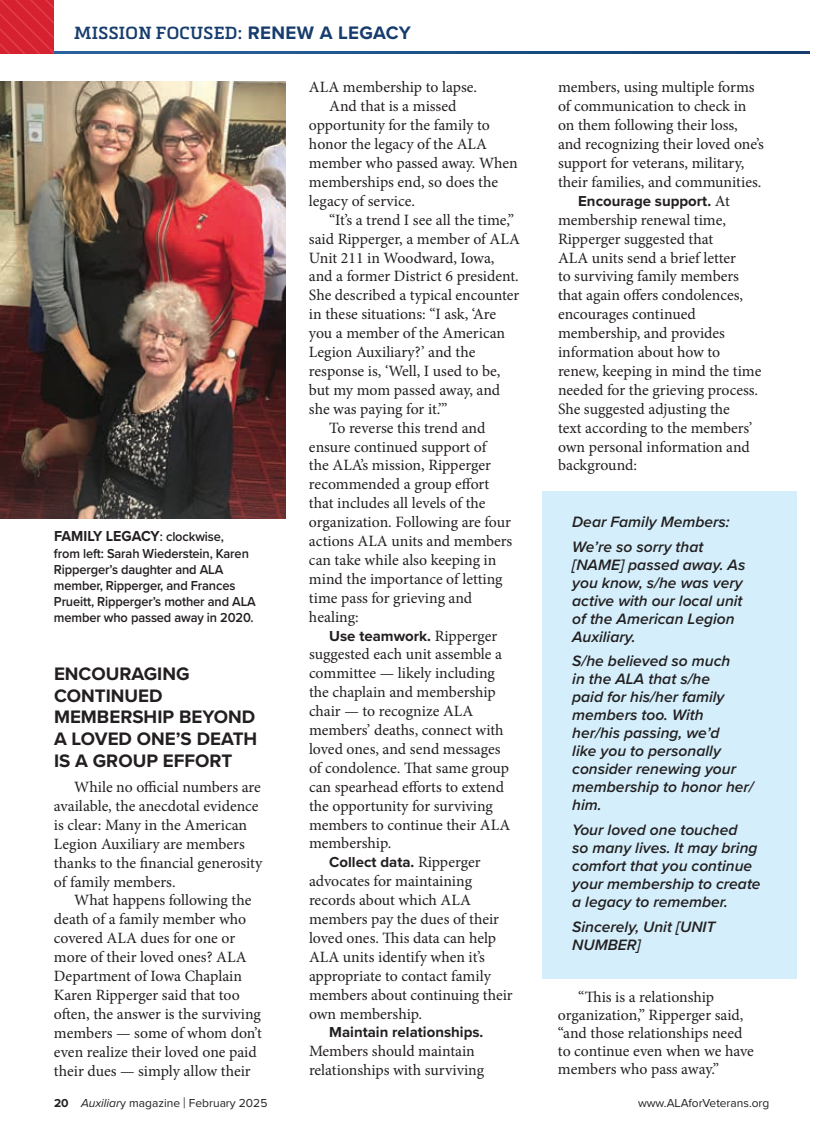
<style>
.page{position:relative;width:837px;height:1134px;background:#fff}
.page>*{position:absolute;margin:0;border:0;box-sizing:border-box;transform-origin:0 0}
.t1{font:700 18.75px/21.8px "Proxima Nova";color:#231f20}
.t2{font:600 17.25px "Metronic Slab Pro";letter-spacing:.02em;color:#163c6d}
.t3{font:15.75px/18.9px "Minion Pro";color:#231f20}
.t4{font:italic 600 15.6px/18px "Proxima Nova";color:#231f20}
.t5{font:700 15px "Proxima Nova";color:#231f20}
.t6{font:700 15px "Proxima Nova";color:#231f20;scale:.95 1}
.t7{font:600 13.5px/16.2px "Proxima Nova";letter-spacing:-.01em;color:#231f20;scale:.95 1}
.t8{font:12px "Proxima Nova";color:#231f20}
.s1{font-family:"Proxima Nova";font-weight:700;font-size:18.75px}
.s2{font-weight:600;font-size:13.5px}
.s3{font-family:"Minion Pro";font-weight:400;font-size:15.75px}
.s4{font-weight:700}
.s5{font-style:italic}
.s6{font-size:15.6px}
</style>
<div class="page">
<svg style="left:0;top:0;width:54px;height:54px;background:#d72434"></svg>
<div style="left:542px;top:491px;width:254px;height:487px;background:#d4effb"></div>
<img style="left:0;top:81px;width:286px;height:437px">
<p class="t2" style="left:74px;top:22px;width:338px">MISSION FOCUSED: <span class="s1">RENEW A LEGACY</span></p>
<p class="t6" style="left:54px;top:525px;width:180px">FAMILY LEGACY<span class="s2">: clockwise,</span></p>
<p class="t7" style="left:54px;top:545px;width:214px">from left: Sarah Wiederstein, Karen Ripperger’s daughter and ALA member, Ripperger, and Frances Prueitt, Ripperger’s mother and ALA member who passed away in 2020.</p>
<p class="t1" style="left:54px;top:662px;width:205px">ENCOURAGING<br>CONTINUED<br>MEMBERSHIP BEYOND<br>A LOVED ONE’S DEATH<br>IS A GROUP EFFORT</p>
<p class="t3" style="left:54px;top:778px;width:210px;text-indent:20px">While no official numbers are available, the anecdotal evidence is clear: Many in the American<br>Legion Auxiliary are members thanks to the financial generosity of family members.</p>
<p class="t3" style="left:54px;top:891px;width:210px;text-indent:20px">What happens following the death of a family member who covered ALA dues for one or more of their loved ones? ALA<br>Department of Iowa Chaplain<br>Karen Ripperger said that too often, the answer is the surviving members — some of whom don’t even realize their loved one paid their dues — simply allow their</p>
<p class="t3" style="left:309px;top:78px;width:170px">ALA membership to lapse.</p>
<p class="t3" style="left:329px;top:97px;width:129px">And that is a missed</p>
<p class="t3" style="left:309px;top:116px;width:182px">opportunity for the family to</p>
<p class="t3" style="left:309px;top:135px;width:180px">honor the legacy of the ALA</p>
<p class="t3" style="left:309px;top:154px;width:210px">member who passed away. When</p>
<p class="t3" style="left:309px;top:173px;width:191px">memberships end, so does the</p>
<p class="t3" style="left:309px;top:191px;width:108px">legacy of service.</p>
<p class="t3" style="left:329px;top:210px;width:186px">“It’s a trend I see all the time,”</p>
<p class="t3" style="left:309px;top:229px;width:212px">said Ripperger, a member of ALA</p>
<p class="t3" style="left:309px;top:248px;width:187px">Unit 211 in Woodward, Iowa,</p>
<p class="t3" style="left:309px;top:267px;width:211px">and a former District 6 president.</p>
<p class="t3" style="left:309px;top:286px;width:212px">She described a typical encounter</p>
<p class="t3" style="left:309px;top:305px;width:189px">in these situations: “I ask, ‘Are</p>
<p class="t3" style="left:309px;top:324px;width:198px">you a member of the American</p>
<p class="t3" style="left:309px;top:343px;width:168px">Legion Auxiliary?’ and the</p>
<p class="t3" style="left:309px;top:362px;width:193px">response is, ‘Well, I used to be,</p>
<p class="t3" style="left:309px;top:380px;width:193px">but my mom passed away, and</p>
<p class="t3" style="left:309px;top:399px;width:140px">she was paying for it.’”</p>
<p class="t3" style="left:329px;top:418px;width:158px">To reverse this trend and</p>
<p class="t3" style="left:309px;top:437px;width:179px">ensure continued support of</p>
<p class="t3" style="left:309px;top:456px;width:183px">the ALA’s mission, Ripperger</p>
<p class="t3" style="left:309px;top:475px;width:182px">recommended a group effort</p>
<p class="t3" style="left:309px;top:494px;width:178px">that includes all levels of the</p>
<p class="t3" style="left:309px;top:513px;width:204px">organization. Following are four</p>
<p class="t3" style="left:309px;top:532px;width:205px">actions ALA units and members</p>
<p class="t3" style="left:309px;top:551px;width:189px">can take while also keeping in</p>
<p class="t3" style="left:309px;top:569px;width:195px">mind the importance of letting</p>
<p class="t3" style="left:309px;top:588px;width:165px">time pass for grieving and</p>
<p class="t3" style="left:309px;top:607px;width:51px">healing:</p>
<p class="t5" style="left:329px;top:624px;width:170px">Use teamwork. <span class="s3">Ripperger</span></p>
<p class="t3" style="left:309px;top:645px;width:203px">suggested each unit assemble a committee — likely including the chaplain and membership chair — to recognize ALA members’ deaths, connect with loved ones, and send messages of condolence. That same group can spearhead efforts to extend the opportunity for surviving members to continue their ALA membership.</p>
<p class="t5" style="left:329px;top:851px;width:153px">Collect data. <span class="s3">Ripperger</span></p>
<p class="t3" style="left:309px;top:872px;width:205px">advocates for maintaining records about which ALA members pay the dues of their loved ones. This data can help<br>ALA units identify when it’s appropriate to contact family members about continuing their own membership.</p>
<p class="t5" style="left:329px;top:1021px;width:156px">Maintain relationships.</p>
<p class="t3" style="left:309px;top:1042px;width:177px">Members should maintain relationships with surviving</p>
<p class="t3" style="left:558px;top:78px;width:208px">members, using multiple forms of communication to check in on them following their loss, and recognizing their loved one’s support for veterans, military, their families, and communities.</p>
<p class="t5" style="left:578px;top:190px;width:153px">Encourage support. <span class="s3">At</span></p>
<p class="t3" style="left:558px;top:210px;width:205px">membership renewal time,<br>Ripperger suggested that<br>ALA units send a brief letter<br>to surviving family members that again offers condolences, encourages continued membership, and provides information about how to renew, keeping in mind the time needed for the grieving process.<br>She suggested adjusting the<br>text according to the members’ own personal information and background:</p>
<p class="t4" style="left:572px;top:509px;width:159px;line-height:24.8px">Dear Family Members:<br>We’re so sorry that</p>
<p class="t4" style="left:572px;top:555px;width:175px">[NAME] passed away. As you know, s/he was very active with our local unit of the American Legion<br>Auxiliary.</p>
<p class="t4" style="left:572px;top:652px;width:183px">S/he believed so much<br>in the ALA that s/he<br>paid for his/her family members too. With her/his passing, we’d<br>like you to personally consider renewing your membership to honor her/ him.</p>
<p class="t4" style="left:572px;top:820px;width:190px">Your loved one touched<br>so many lives. It may bring comfort that you continue your membership to create a legacy to remember.</p>
<p class="t4" style="left:572px;top:917px;width:145px">Sincerely, Unit [UNIT<br>NUMBER]</p>
<p class="t3" style="left:558px;top:988px;width:197px;line-height:18px;text-indent:20px">“This is a relationship organization,” Ripperger said, “and those relationships need to continue even when we have members who pass away.”</p>
<p class="t8" style="left:54px;top:1094px;width:215px"><span class="s4">20</span> <span class="s5">Auxiliar</span>y magazine <span class="s6">|</span> February 2025</p>
<p class="t8" style="left:638px;top:1094px;width:133px">www.ALAforVeterans.org</p>
</div>
